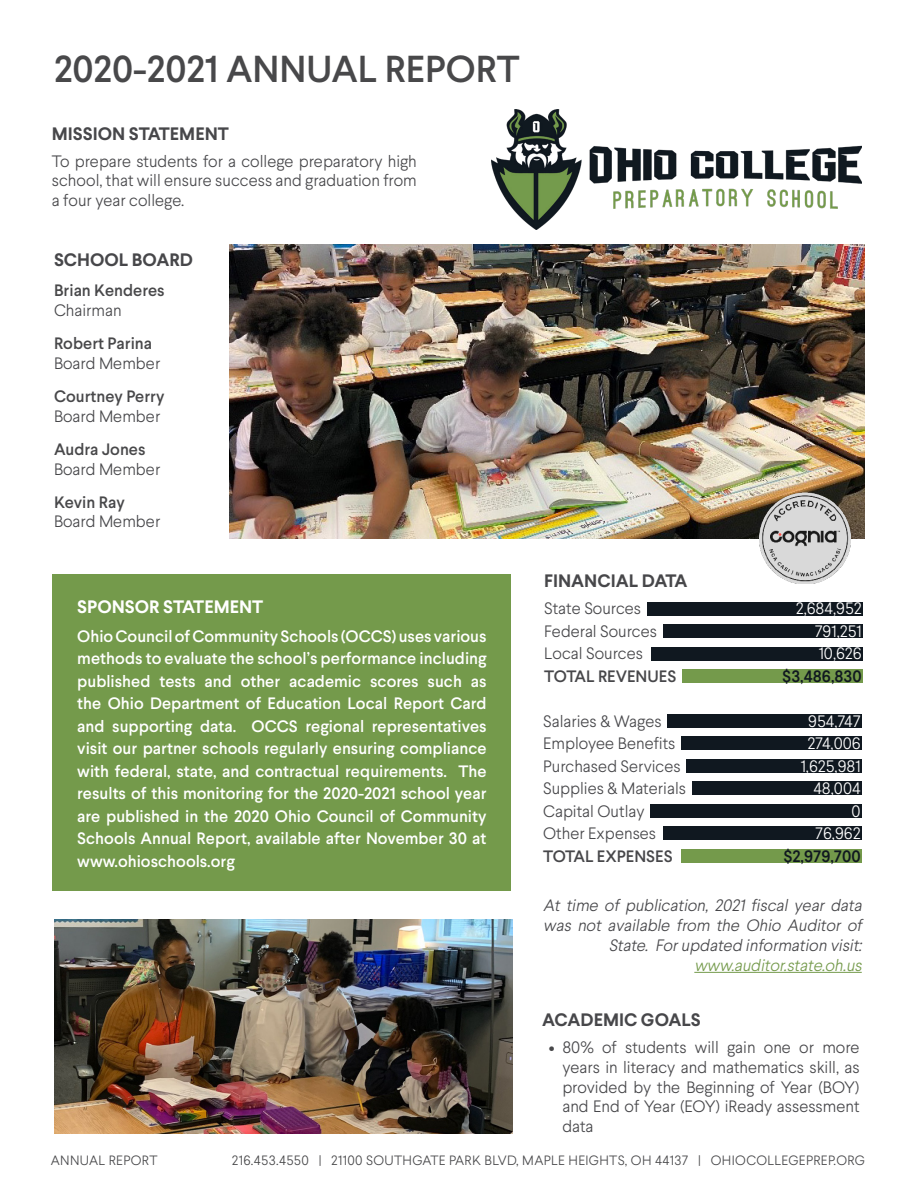
<style>
.page{position:relative;width:918px;height:1188px;background:#fff}
.page>*{position:absolute;margin:0;border:0;box-sizing:border-box;transform-origin:0 0}
.t1{font:500 37.5px "Larsseit";color:#48484a}
.t2{font:700 18px "Larsseit";color:#47474a}
.t3{font:700 18px "Larsseit";color:#fff}
.t4{font:500 16.5px/22.5px "Larsseit";color:#fff;text-align:justify}
.t5{font:300 16.5px/19.8px "Larsseit";color:#47474a;text-align:justify}
.t6{font:italic 300 16.5px/19.8px "Larsseit";color:#47474a;text-align:right}
.t7{font:300 16.5px "Larsseit";color:#fff}
.t8{font:500 16.5px "Larsseit";color:#48484a}
.t9{font:500 16.5px "Larsseit";color:#47474a}
.t10{font:italic 300 16.5px "Larsseit";color:#749a4b}
.t11{font:500 16.5px "Larsseit";color:#101820}
.t12{font:300 13.5px "Larsseit";letter-spacing:.025em;color:#48484a}
</style>
<div class="page">
<div style="left:692px;top:782px;width:170px;height:13px;background:#101820"></div>
<div style="left:650px;top:804px;width:212px;height:14px;background:#101820"></div>
<div style="left:663px;top:827px;width:199px;height:13px;background:#101820"></div>
<div style="left:53px;top:574px;width:458px;height:317px;background:#749a4b"></div>
<img style="left:230px;top:245px;width:635px;height:293px">
<div style="left:647px;top:602px;width:216px;height:13px;background:#101820"></div>
<div style="left:663px;top:624px;width:200px;height:14px;background:#101820"></div>
<img style="left:492px;top:109px;width:370px;height:120px">
<div style="left:651px;top:647px;width:212px;height:13px;background:#101820"></div>
<div style="left:683px;top:669px;width:180px;height:14px;background:#749a4b"></div>
<hr style="left:694px;top:972px;width:168px;height:1px;background:#749a4b">
<div style="left:667px;top:714px;width:195px;height:14px;background:#101820"></div>
<div style="left:681px;top:737px;width:181px;height:13px;background:#101820"></div>
<div style="left:686px;top:759px;width:176px;height:14px;background:#101820"></div>
<div style="left:681px;top:849px;width:181px;height:14px;background:#749a4b"></div>
<img style="left:54px;top:920px;width:458px;height:214px">
<img style="left:759px;top:493px;width:91px;height:90px">
<p class="t1" style="left:54px;top:45px;width:467px">2020-2021 ANNUAL REPORT</p>
<p class="t2" style="left:52px;top:122px;width:179px">MISSION STATEMENT</p>
<p class="t5" style="left:52px;top:151px;width:367px">To prepare students for a college preparatory high school, that will ensure success and graduation from a four year college.</p>
<p class="t2" style="left:54px;top:249px;width:141px">SCHOOL BOARD</p>
<p class="t8" style="left:54px;top:280px;width:112px">Brian Kenderes</p>
<p class="t5" style="left:54px;top:300px;width:69px">Chairman</p>
<p class="t8" style="left:54px;top:333px;width:100px">Robert Parina</p>
<p class="t5" style="left:54px;top:353px;width:108px">Board Member</p>
<p class="t8" style="left:54px;top:386px;width:112px">Courtney Perry</p>
<p class="t5" style="left:54px;top:406px;width:108px">Board Member</p>
<p class="t8" style="left:54px;top:439px;width:93px">Audra Jones</p>
<p class="t5" style="left:54px;top:459px;width:108px">Board Member</p>
<p class="t8" style="left:54px;top:491px;width:72px">Kevin Ray</p>
<p class="t5" style="left:54px;top:512px;width:108px">Board Member</p>
<p class="t3" style="left:77px;top:595px;width:187px">SPONSOR STATEMENT</p>
<p class="t4" style="left:77px;top:625px;width:411px">Ohio Council of Community Schools (OCCS) uses various methods to evaluate the school’s performance including published tests and other academic scores such as the Ohio Department of Education Local Report Card and supporting data. OCCS regional representatives visit our partner schools regularly ensuring compliance with federal, state, and contractual requirements. The results of this monitoring for the 2020-2021 school year are published in the 2020 Ohio Council of Community Schools Annual Report, available after November 30 at www.ohioschools.org</p>
<p class="t2" style="left:544px;top:569px;width:145px">FINANCIAL DATA</p>
<p class="t5" style="left:544px;top:599px;width:98px">State Sources</p>
<p class="t7" style="left:796px;top:598px;width:68px">2,684,952</p>
<p class="t5" style="left:544px;top:621px;width:114px">Federal Sources</p>
<p class="t7" style="left:815px;top:621px;width:48px">791,251</p>
<p class="t5" style="left:544px;top:644px;width:100px">Local Sources</p>
<p class="t7" style="left:819px;top:643px;width:45px">10,626</p>
<p class="t9" style="left:544px;top:666px;width:134px">TOTAL REVENUES</p>
<p class="t11" style="left:782px;top:666px;width:81px">$3,486,830</p>
<p class="t5" style="left:543px;top:711px;width:120px">Salaries &amp; Wages</p>
<p class="t7" style="left:808px;top:711px;width:54px">954,747</p>
<p class="t5" style="left:543px;top:733px;width:134px">Employee Benefits</p>
<p class="t7" style="left:807px;top:733px;width:55px">274,006</p>
<p class="t5" style="left:543px;top:756px;width:139px">Purchased Services</p>
<p class="t7" style="left:801px;top:756px;width:61px">1,625,981</p>
<p class="t5" style="left:543px;top:778px;width:144px">Supplies &amp; Materials</p>
<p class="t7" style="left:813px;top:778px;width:49px">48,004</p>
<p class="t5" style="left:543px;top:801px;width:103px">Capital Outlay</p>
<p class="t7" style="left:852px;top:801px;width:11px">0</p>
<p class="t5" style="left:543px;top:823px;width:115px">Other Expenses</p>
<p class="t7" style="left:815px;top:823px;width:47px">76,962</p>
<p class="t9" style="left:543px;top:845px;width:131px">TOTAL EXPENSES</p>
<p class="t11" style="left:783px;top:845px;width:79px">$2,979,700</p>
<p class="t6" style="left:543px;top:896px;width:324px">At time of publication, 2021 fiscal year data was not available from the Ohio Auditor of<br>State. Forupdated information visit:</p>
<p class="t10" style="left:694px;top:955px;width:173px">www.auditor.state.oh.us</p>
<p class="t2" style="left:542px;top:1008px;width:160px">ACADEMIC GOALS</p>
<p class="t5" style="left:562px;top:1037px;width:299px;text-indent:-14px">• 80% of students will gain one or more years in literacy and mathematics skill, as provided by the Beginning of Year (BOY) and End of Year (EOY) iReady assessment data</p>
<p class="t12" style="left:51px;top:1152px;width:108px">ANNUAL REPORT</p>
<p class="t12" style="left:232px;top:1152px;width:635px">216.453.4550 | 21100 SOUTHGATE PARK BLVD, MAPLE HEIGHTS, OH 44137 | OHIOCOLLEGEPREP.ORG</p>
</div>
